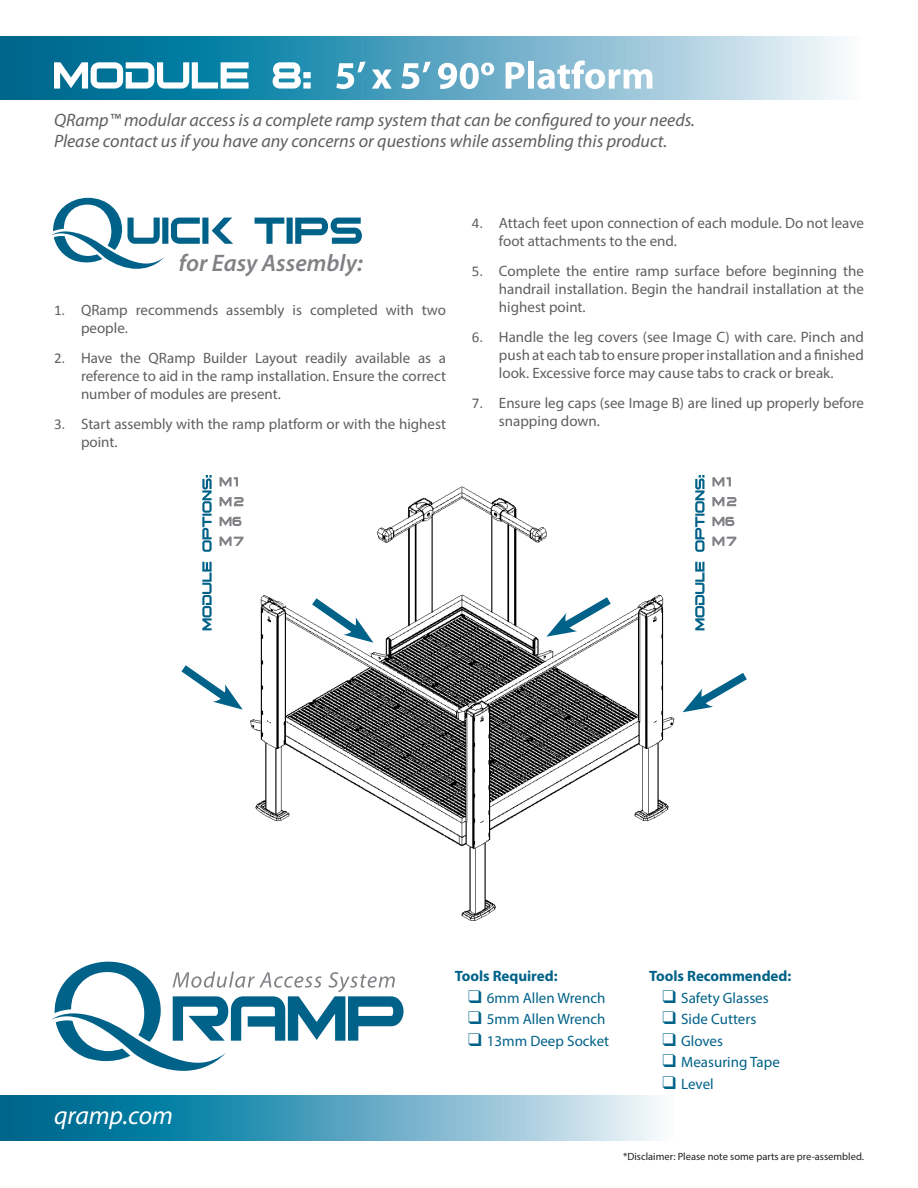
<style>
.page{position:relative;width:918px;height:1188px;background:#fff}
.page>*{position:absolute;margin:0;border:0;box-sizing:border-box;transform-origin:0 0}
.t1{font:italic 25.8px "Myriad Pro";color:#fff}
.t2{font:italic 600 24px "Myriad Pro";color:#808285}
.t3{font:italic 18px/21.6px "Myriad Pro";color:#5f5f62}
.List_Paragraph{font:15px/18px "Myriad Pro";color:#5f5f62}
.t4{font:15px "Myriad Pro";color:#006288}
.t5{font:700 15px "Myriad Pro";color:#006288}
.t6{font:10.5px "Myriad Pro";color:#231f20}
.s1{font-family:"Calibri"}
</style>
<div class="page">
<img style="left:202px;top:477px;width:494px;height:444px">
<svg style="left:0;top:37px;width:840px;height:63px;background:#66abc4"></svg>
<svg style="left:52px;top:962px;width:352px;height:109px"></svg>
<svg style="left:0;top:1095px;width:658px;height:45px;background:#58a4bf"></svg>
<svg style="left:51px;top:198px;width:311px;height:71px"></svg>
<svg style="left:220px;top:537px;width:23px;height:9px"></svg>
<svg style="left:220px;top:517px;width:22px;height:9px"></svg>
<svg style="left:220px;top:497px;width:24px;height:9px"></svg>
<svg style="left:220px;top:477px;width:18px;height:9px"></svg>
<svg style="left:712px;top:537px;width:24px;height:9px"></svg>
<svg style="left:712px;top:517px;width:22px;height:9px"></svg>
<svg style="left:712px;top:497px;width:25px;height:9px"></svg>
<svg style="left:712px;top:477px;width:19px;height:9px"></svg>
<svg style="left:202px;top:475px;width:10px;height:155px"></svg>
<svg style="left:695px;top:475px;width:10px;height:155px"></svg>
<svg style="left:304px;top:591px;width:69px;height:52px"></svg>
<svg style="left:181px;top:658px;width:62px;height:52px"></svg>
<svg style="left:546px;top:590px;width:73px;height:48px"></svg>
<svg style="left:683px;top:666px;width:64px;height:48px"></svg>
<svg style="left:54px;top:60px;width:598px;height:29px"></svg>
<p class="t3" style="left:54px;top:109px;width:643px">QRamp™ modular access is a complete ramp system that can be configured to your needs.<br>Please contact us if you have any concerns or questions while assembling this product.</p>
<p class="t2" style="left:179px;top:247px;width:186px">for Easy Assembly:</p>
<p class="List_Paragraph" style="left:81px;top:300px;width:367px;text-indent:-27px"><span class="s1">1.</span> QRamp recommends assembly is completed with two people.</p>
<p class="List_Paragraph" style="left:81px;top:348px;width:367px;text-align:justify;text-indent:-27px"><span class="s1">2.</span> Have the QRamp Builder Layout readily available as a reference to aid in the ramp installation. Ensure the correct number of modules are present.</p>
<p class="List_Paragraph" style="left:81px;top:414px;width:367px;text-indent:-27px"><span class="s1">3.</span> Start assembly with the ramp platform or with the highest point.</p>
<p class="List_Paragraph" style="left:499px;top:214px;width:367px;text-indent:-27px"><span class="s1">4.</span> Attach feet upon connection of each module. Do not leave foot attachments to the end.</p>
<p class="List_Paragraph" style="left:499px;top:262px;width:367px;text-align:justify;text-indent:-27px"><span class="s1">5.</span> Complete the entire ramp surface before beginning the handrail installation. Begin the handrail installation at the highest point.</p>
<p class="List_Paragraph" style="left:499px;top:328px;width:367px;text-align:justify;text-indent:-27px"><span class="s1">6.</span> Handle the leg covers (see Image C) with care. Pinch and push at each tab to ensure proper installation and a finished look. Excessive force may cause tabs to crack or break.</p>
<p class="List_Paragraph" style="left:499px;top:394px;width:367px;text-indent:-27px"><span class="s1">7.</span> Ensure leg caps (see Image B) are lined up properly before snapping down.</p>
<p class="t1" style="left:54px;top:1099px;width:121px">qramp.com</p>
<p class="t5" style="left:455px;top:966px;width:104px">Tools Required:</p>
<p class="t4" style="left:468px;top:988px;width:139px">❑ 6mm Allen Wrench</p>
<p class="t4" style="left:468px;top:1010px;width:139px">❑ 5mm Allen Wrench</p>
<p class="t4" style="left:468px;top:1032px;width:142px">❑ 13mm Deep Socket</p>
<p class="t5" style="left:649px;top:966px;width:144px">Tools Recommended:</p>
<p class="t4" style="left:663px;top:988px;width:108px">❑ Safety Glasses</p>
<p class="t4" style="left:663px;top:1010px;width:95px">❑ Side Cutters</p>
<p class="t4" style="left:663px;top:1032px;width:62px">❑ Gloves</p>
<p class="t4" style="left:663px;top:1053px;width:119px">❑ Measuring Tape</p>
<p class="t4" style="left:663px;top:1075px;width:53px">❑ Level</p>
<p class="t6" style="left:623px;top:1150px;width:242px">*Disclaimer: Please note some parts are pre-assembled.</p>
</div>
